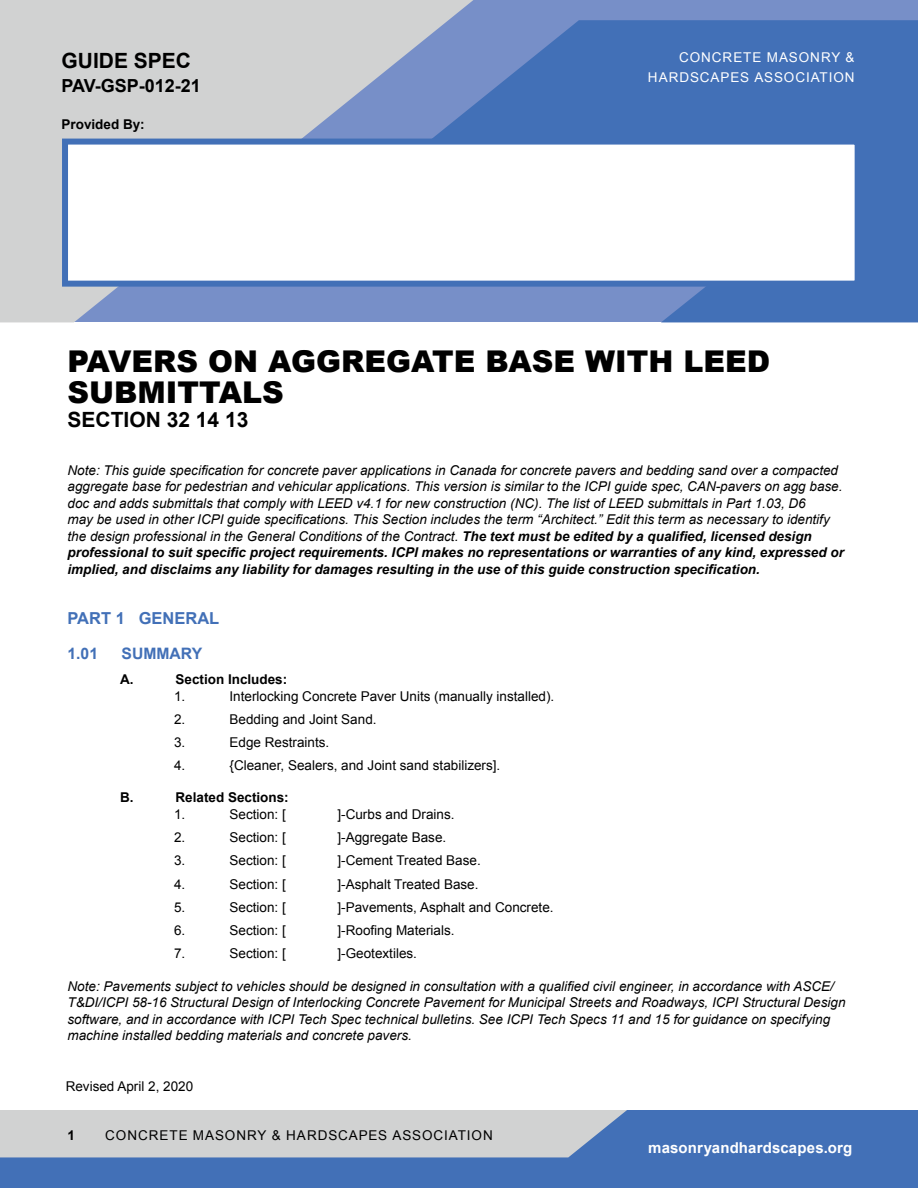
<style>
.page{position:relative;width:918px;height:1188px;background:#fff}
.page>*{position:absolute;margin:0;border:0;box-sizing:border-box;transform-origin:0 0}
.t1{font:900 30px/31.5px "Arial";color:#000}
.t2{font:700 21px "Arial";color:#000}
.t3{font:700 18px "Arial";color:#000}
.t4{font:700 16.5px "Arial";color:#4270b7}
.t5{font:700 15.75px "Arial";color:#4270b7}
.t6{font:700 15px "Arial";letter-spacing:.01em;color:#fff}
.t7{font:italic 13.5px/16.5px "Arial";color:#000}
.t8{font:13.5px "Arial";color:#000}
.t9{font:700 13.5px "Arial";color:#000}
.t10{font:13.5px/19.2px "Arial";letter-spacing:.07em;color:#fff;text-align:right}
.t11{font:13.5px "Arial";letter-spacing:.07em;color:#000}
.s1{font-weight:700}
</style>
<div class="page">
<div style="left:0;top:0;width:918px;height:322px;background:#778fc8"></div>
<svg style="left:0;top:0;width:473px;height:322px;fill:#d1d2d2"></svg>
<svg style="left:424px;top:20px;width:494px;height:302px;fill:#4270b7"></svg>
<svg style="left:59px;top:136px;width:805px;height:154px;background:#e8edf5"></svg>
<svg style="left:0;top:1110px;width:918px;height:78px;background:#7b97c1"></svg>
<h2 class="t2" style="left:62px;top:53px;width:131px">GUIDE SPEC</h2>
<h3 class="t3" style="left:61px;top:79px;width:141px">PAV-GSP-012-21</h3>
<p class="t9" style="left:61px;top:119px;width:85px">Provided By:</p>
<p class="t10" style="left:648px;top:49px;width:208px">CONCRETE MASONRY &amp;<br>HARDSCAPES ASSOCIATION</p>
<h1 class="t1" style="left:68px;top:346px;width:704px">PAVERS ON AGGREGATE BASE WITH LEED<br>SUBMITTALS</h1>
<h2 class="t2" style="left:68px;top:412px;width:182px">SECTION 32 14 13</h2>
<p class="t7" style="left:68px;top:462px;width:778px">Note: This guide specification for concrete paver applications in Canada for concrete pavers and bedding sand over a compacted aggregate base for pedestrian and vehicular applications. This version is similar to the ICPI guide spec, CAN-pavers on agg base. doc and adds submittals that comply with LEED v4.1 for new construction (NC). The list of LEED submittals in Part 1.03, D6<br>may be used in other ICPI guide specifications. This Section includes the term “Architect.” Edit this term as necessary to identify the design professional in the General Conditions of the Contract. <span class="s1">The text must be edited by a qualified, licensed design professional to suit specific project requirements. ICPI makes no representations or warranties of any kind, expressed or implied, and disclaims any liability for damages resulting in the use of this guide construction specification.</span></p>
<p class="t4" style="left:68px;top:612px;width:153px">PART 1 GENERAL</p>
<p class="t5" style="left:68px;top:647px;width:32px">1.01</p>
<p class="t5" style="left:122px;top:647px;width:82px">SUMMARY</p>
<p class="t9" style="left:120px;top:674px;width:15px">A.</p>
<p class="t9" style="left:175px;top:674px;width:113px">Section Includes:</p>
<p class="t8" style="left:174px;top:691px;width:13px">1.</p>
<p class="t8" style="left:229px;top:691px;width:326px">Interlocking Concrete Paver Units (manually installed).</p>
<p class="t8" style="left:174px;top:714px;width:13px">2.</p>
<p class="t8" style="left:229px;top:714px;width:149px">Bedding and Joint Sand.</p>
<p class="t8" style="left:174px;top:737px;width:13px">3.</p>
<p class="t8" style="left:229px;top:737px;width:101px">Edge Restraints.</p>
<p class="t8" style="left:174px;top:760px;width:13px">4.</p>
<p class="t8" style="left:229px;top:760px;width:272px">{Cleaner, Sealers, and Joint sand stabilizers].</p>
<p class="t9" style="left:120px;top:793px;width:15px">B.</p>
<p class="t9" style="left:175px;top:793px;width:115px">Related Sections:</p>
<p class="t8" style="left:174px;top:809px;width:13px">1.</p>
<p class="t8" style="left:229px;top:809px;width:58px">Section: [</p>
<p class="t8" style="left:337px;top:809px;width:119px">]-Curbs and Drains.</p>
<p class="t8" style="left:174px;top:832px;width:13px">2.</p>
<p class="t8" style="left:229px;top:832px;width:58px">Section: [</p>
<p class="t8" style="left:337px;top:832px;width:110px">]-Aggregate Base.</p>
<p class="t8" style="left:174px;top:856px;width:13px">3.</p>
<p class="t8" style="left:229px;top:856px;width:58px">Section: [</p>
<p class="t8" style="left:337px;top:856px;width:145px">]-Cement Treated Base.</p>
<p class="t8" style="left:174px;top:879px;width:13px">4.</p>
<p class="t8" style="left:229px;top:879px;width:58px">Section: [</p>
<p class="t8" style="left:337px;top:879px;width:143px">]-Asphalt Treated Base.</p>
<p class="t8" style="left:174px;top:902px;width:13px">5.</p>
<p class="t8" style="left:229px;top:902px;width:58px">Section: [</p>
<p class="t8" style="left:337px;top:902px;width:218px">]-Pavements, Asphalt and Concrete.</p>
<p class="t8" style="left:174px;top:922px;width:13px">6.</p>
<p class="t8" style="left:229px;top:922px;width:58px">Section: [</p>
<p class="t8" style="left:337px;top:922px;width:119px">]-Roofing Materials.</p>
<p class="t8" style="left:174px;top:949px;width:13px">7.</p>
<p class="t8" style="left:229px;top:949px;width:58px">Section: [</p>
<p class="t8" style="left:337px;top:949px;width:81px">]-Geotextiles.</p>
<p class="t7" style="left:67px;top:978px;width:780px">Note: Pavements subject to vehicles should be designed in consultation with a qualified civil engineer, in accordance with ASCE/ T&amp;DI/ICPI 58-16 Structural Design of Interlocking Concrete Pavement for Municipal Streets and Roadways, ICPI Structural Design software, and in accordance with ICPI Tech Spec technical bulletins. See ICPI Tech Specs 11 and 15 for guidance on specifying machine installed bedding materials and concrete pavers.</p>
<p class="t8" style="left:66px;top:1082px;width:129px">Revised April 2, 2020</p>
<p class="t9" style="left:68px;top:1130px;width:9px">1</p>
<p class="t11" style="left:105px;top:1127px;width:389px">CONCRETE MASONRY &amp; HARDSCAPES ASSOCIATION</p>
<p class="t6" style="left:648px;top:1143px;width:206px">masonryandhardscapes.org</p>
</div>
